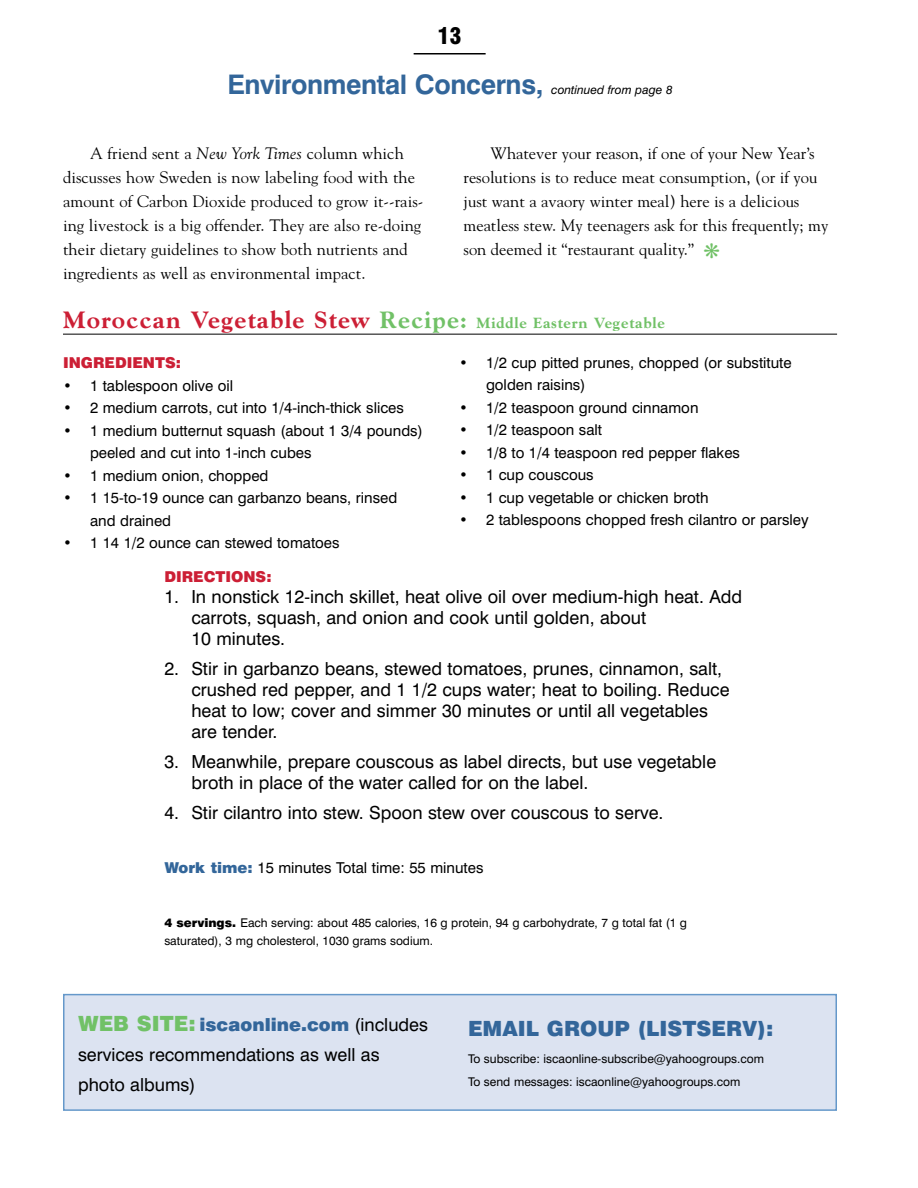
<style>
.page{position:relative;width:918px;height:1188px;background:#fff}
.page>*{position:absolute;margin:0;border:0;box-sizing:border-box;transform-origin:0 0}
.t1{font:700 27px "Swiss 721 BT";letter-spacing:-.015em;color:#33669a}
.t2{font:900 condensed 22.5px "Swiss 721 BT";color:#000}
.t3{font:900 21px "Swiss 721 BT";color:#33669a}
.t4{font:18px/21px "Swiss 721 BT";color:#000}
.t5{font:16.5px/24px "Goudy";letter-spacing:.005em;color:#000}
.t6{font:15px/22.5px "Swiss 721 BT";color:#000}
.t7{font:800 15px "Goudy";letter-spacing:.05em;color:#71c167}
.t8{font:900 15px "Swiss 721 BT";color:#cc1f35}
.t9{font:12px/18px "Swiss 721 BT";color:#000}
.t10{font:italic 12px "Swiss 721 BT";color:#000}
.s1{font-style:italic}
.s2{font-size:24px;color:#cc1f35}
.s3{font-size:24px}
.s4{font-weight:900;color:#33669a}
.s5{font-weight:900}
.s6{font-weight:900;font-size:21px;color:#71c167}
</style>
<div class="page">
<hr style="left:414px;top:53px;width:72px;height:2px;background:#000">
<hr style="left:63px;top:334px;width:774px;height:1px;background:#000">
<div style="left:64px;top:995px;width:772px;height:115px;background:#dce3f1"></div>
<div style="left:63px;top:994px;width:774px;height:117px;border:2px solid #6598ca"></div>
<p class="t2" style="left:438px;top:22px;width:26px">13</p>
<h1 class="t1" style="left:227px;top:68px;width:317px">Environmental Concerns,</h1>
<p class="t10" style="left:551px;top:82px;width:123px">continued from page 8</p>
<p class="t5" style="left:63px;top:141px;width:362px;text-indent:27px">A friend sent a <span class="s1">New York Times</span> column which discusses how Sweden is now labeling food with the amount of Carbon Dioxide produced to grow it‑-rais&shy;ing livestock is a big offender. They are also re-doing their dietary guidelines to show both nutrients and ingredients as well as environmental impact.</p>
<p class="t5" style="left:464px;top:141px;width:366px;text-indent:27px">Whatever your reason, if one of your New Year’s resolutions is to reduce meat consumption, (or if you just want a avaory winter meal) here is a delicious meatless stew. My teenagers ask for this frequently; my son deemed it “restaurant quality.”</p>
<p class="t7" style="left:63px;top:314px;width:604px"><span class="s2">Moroccan Vegetable Stew</span> <span class="s3">Recipe:</span> Middle Eastern Vegetable</p>
<p class="t8" style="left:63px;top:354px;width:120px">INGREDIENTS:</p>
<p class="t6" style="left:63px;top:374px;width:172px">• 1 tablespoon olive oil</p>
<p class="t6" style="left:63px;top:397px;width:342px">• 2 medium carrots, cut into 1/4-inch-thick slices</p>
<p class="t6" style="left:90px;top:419px;width:334px;text-indent:-27px">• 1 medium butternut squash (about 1 3/4 pounds) peeled and cut into 1-inch cubes</p>
<p class="t6" style="left:63px;top:464px;width:207px">• 1 medium onion, chopped</p>
<p class="t6" style="left:90px;top:487px;width:309px;text-indent:-27px">• 1 15-to-19 ounce can garbanzo beans, rinsed and drained</p>
<p class="t6" style="left:63px;top:532px;width:278px">• 1 14 1/2 ounce can stewed tomatoes</p>
<p class="t6" style="left:486px;top:351px;width:307px;text-indent:-27px">• 1/2 cup pitted prunes, chopped (or substitute golden raisins)</p>
<p class="t6" style="left:459px;top:396px;width:241px">• 1/2 teaspoon ground cinnamon</p>
<p class="t6" style="left:459px;top:418px;width:145px">• 1/2 teaspoon salt</p>
<p class="t6" style="left:459px;top:441px;width:282px">• 1/8 to 1/4 teaspoon red pepper flakes</p>
<p class="t6" style="left:459px;top:463px;width:136px">• 1 cup couscous</p>
<p class="t6" style="left:459px;top:486px;width:251px">• 1 cup vegetable or chicken broth</p>
<p class="t6" style="left:459px;top:508px;width:351px">• 2 tablespoons chopped fresh cilantro or parsley</p>
<p class="t8" style="left:164px;top:568px;width:109px">DIRECTIONS:</p>
<p class="t4" style="left:191px;top:586px;width:552px;text-indent:-27px">1. In nonstick 12-inch skillet, heat olive oil over medium-high heat. Add carrots, squash, and onion and cook until golden, about<br>10 minutes.</p>
<p class="t4" style="left:191px;top:658px;width:540px;text-indent:-27px">2. Stir in garbanzo beans, stewed tomatoes, prunes, cinnamon, salt, crushed red pepper, and 1 1/2 cups water; heat to boiling. Reduce heat to low; cover and simmer 30 minutes or until all vegetables are tender.</p>
<p class="t4" style="left:191px;top:751px;width:526px;text-indent:-27px">3. Meanwhile, prepare couscous as label directs, but use vegetable broth in place of the water called for on the label.</p>
<p class="t4" style="left:164px;top:802px;width:501px">4. Stir cilantro into stew. Spoon stew over couscous to serve.</p>
<p class="t6" style="left:164px;top:857px;width:321px"><span class="s4">Work time:</span> 15 minutes Total time: 55 minutes</p>
<p class="t9" style="left:164px;top:914px;width:524px"><span class="s5">4 servings.</span> Each serving: about 485 calories, 16 g protein, 94 g carbohydrate, 7 g total fat (1 g saturated), 3 mg cholesterol, 1030 grams sodium.</p>
<p class="t4" style="left:78px;top:1009px;width:352px;line-height:30px"><span class="s6">WEB SITE:</span> <span class="s4">iscaonline.com</span> (includes services recommendations as well as photo albums)</p>
<p class="t3" style="left:468px;top:1016px;width:307px">EMAIL GROUP (LISTSERV):</p>
<p class="t9" style="left:468px;top:1047px;width:298px;line-height:22.5px">To subscribe: iscaonline-subscribe@yahoogroups.com<br>To send messages: iscaonline@yahoogroups.com</p>
</div>
